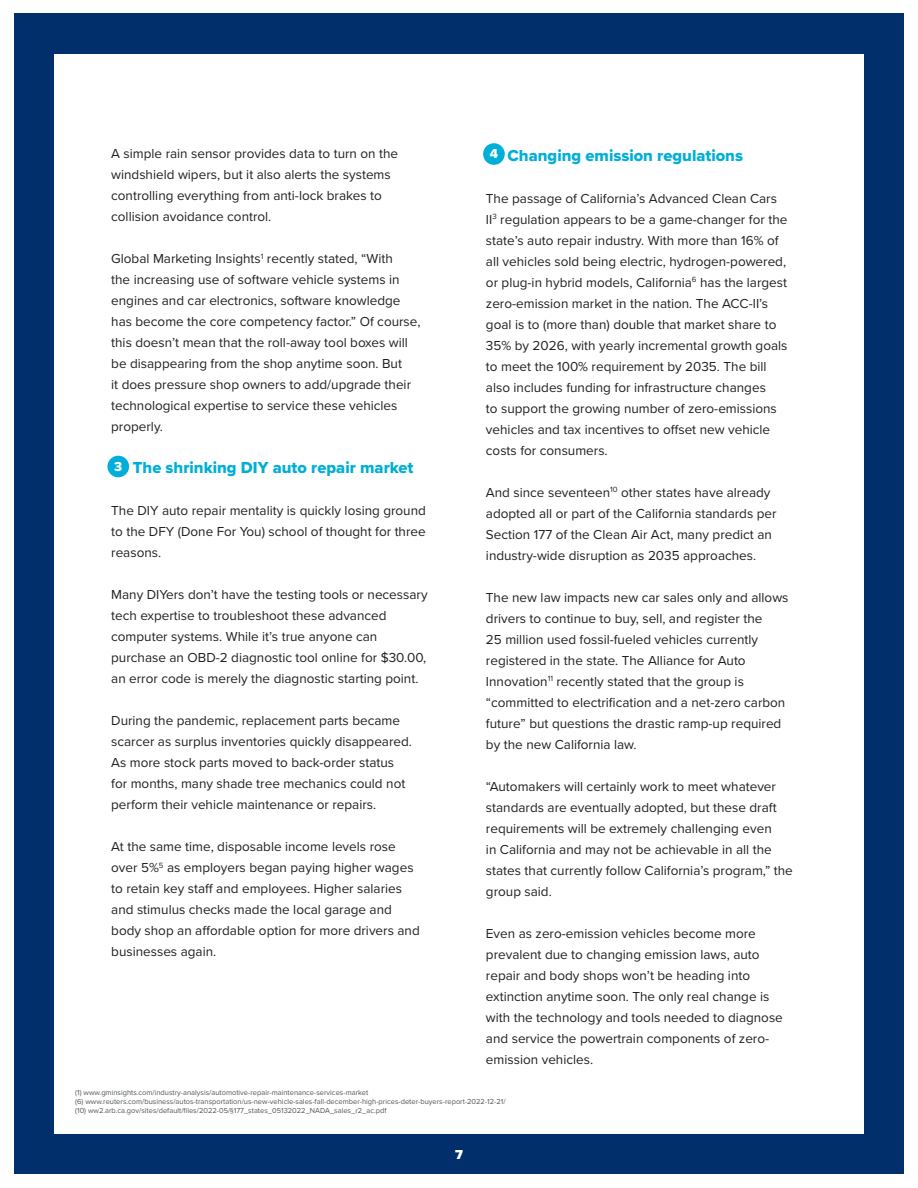
<style>
.page{position:relative;width:918px;height:1188px;background:#fff}
.page>*{position:absolute;margin:0;border:0;box-sizing:border-box;transform-origin:0 0}
.t1{font:16.5px "Proxima Nova Extrabld";color:#00afd7}
.t2{font:13.5px/21px "Proxima Nova";color:#231f20}
.t3{font:13.5px "Proxima Nova Extrabld";color:#fff}
.t4{font:900 13.5px "Proxima Nova";color:#fff}
.t5{font:7.5px "Proxima Nova";color:#53565a}
</style>
<div class="page">
<div style="left:14px;top:14px;width:890px;height:1160px;background:#002f6c"></div>
<div style="left:54px;top:54px;width:810px;height:1080px;background:#fff"></div>
<div style="left:107px;top:456px;width:22px;height:21px;background:#00afd7;border-radius:50%"></div>
<div style="left:483px;top:143px;width:22px;height:22px;background:#00afd7;border-radius:50%"></div>
<p class="t2" style="left:111px;top:143px;width:289px">A simple rain sensor provides data to turn on the windshield wipers, but it also alerts the systems controlling everything from anti-lock brakes to collision avoidance control.</p>
<p class="t2" style="left:111px;top:248px;width:311px">Global Marketing Insights<sup>1</sup> recently stated, “With<br>the increasing use of software vehicle systems in engines and car electronics, software knowledge has become the core competency factor.” Of course, this doesn’t mean that the roll-away tool boxes will be disappearing from the shop anytime soon. But<br>it does pressure shop owners to add/upgrade their technological expertise to service these vehicles properly.</p>
<p class="t1" style="left:133px;top:455px;width:282px">The shrinking DIY auto repair market</p>
<p class="t2" style="left:111px;top:500px;width:316px;text-align:justify">The DIY auto repair mentality is quickly losing ground to the DFY (Done For You) school of thought for three reasons.</p>
<p class="t2" style="left:111px;top:584px;width:318px">Many DIYers don’t have the testing tools or necessary tech expertise to troubleshoot these advanced computer systems. While it’s true anyone can purchase an OBD-2 diagnostic tool online for $30.00, an error code is merely the diagnostic starting point.</p>
<p class="t2" style="left:111px;top:710px;width:302px">During the pandemic, replacement parts became scarcer as surplus inventories quickly disappeared.<br>As more stock parts moved to back-order status for months, many shade tree mechanics could not perform their vehicle maintenance or repairs.</p>
<p class="t2" style="left:111px;top:836px;width:310px">At the same time, disposable income levels rose over 5%<sup>5</sup> as employers began paying higher wages to retain key staff and employees. Higher salaries and stimulus checks made the local garage and body shop an affordable option for more drivers and businesses again.</p>
<p class="t3" style="left:114px;top:456px;width:10px">3</p>
<p class="t1" style="left:508px;top:143px;width:237px">Changing emission regulations</p>
<p class="t2" style="left:486px;top:187px;width:303px">The passage of California’s Advanced Clean Cars II<sup>3</sup> regulation appears to be a game-changer for the state’s auto repair industry. With more than 16% of all vehicles sold being electric, hydrogen-powered, or plug-in hybrid models, California<sup>6</sup> has the largest zero-emission market in the nation. The ACC-II’s goal is to (more than) double that market share to 35% by 2026, with yearly incremental growth goals to meet the 100% requirement by 2035. The bill also includes funding for infrastructure changes<br>to support the growing number of zero-emissions vehicles and tax incentives to offset new vehicle costs for consumers.</p>
<p class="t2" style="left:486px;top:481px;width:292px">And since seventeen<sup>10</sup> other states have already adopted all or part of the California standards per Section 177 of the Clean Air Act, many predict an industry-wide disruption as 2035 approaches.</p>
<p class="t2" style="left:486px;top:586px;width:304px">The new law impacts new car sales only and allows drivers to continue to buy, sell, and register the<br>25 million used fossil-fueled vehicles currently registered in the state. The Alliance for Auto Innovation<sup>11</sup> recently stated that the group is “committed to electrification and a net-zero carbon future” but questions the drastic ramp-up required by the new California law.</p>
<p class="t2" style="left:486px;top:775px;width:308px">“Automakers will certainly work to meet whatever standards are eventually adopted, but these draft requirements will be extremely challenging even<br>in California and may not be achievable in all the states that currently follow California’s program,” the group said.</p>
<p class="t2" style="left:486px;top:922px;width:298px">Even as zero-emission vehicles become more prevalent due to changing emission laws, auto repair and body shops won’t be heading into extinction anytime soon. The only real change is with the technology and tools needed to diagnose and service the powertrain components of zero&shy;emission vehicles.</p>
<p class="t3" style="left:490px;top:144px;width:10px">4</p>
<p class="t5" style="left:75px;top:1087px;width:294px">(1) www.gminsights.com/industry-analysis/automotive-repair-maintenance-services-market</p>
<p class="t5" style="left:75px;top:1096px;width:432px">(6) www.reuters.com/business/autos-transportation/us-new-vehicle-sales-fall-december-high-prices-deter-buyers-report-2022-12-21/</p>
<p class="t5" style="left:75px;top:1105px;width:313px">(10) ww2.arb.ca.gov/sites/default/files/2022-05/§177_states_05132022_NADA_sales_r2_ac.pdf</p>
<p class="t4" style="left:455px;top:1145px;width:9px">7</p>
</div>
